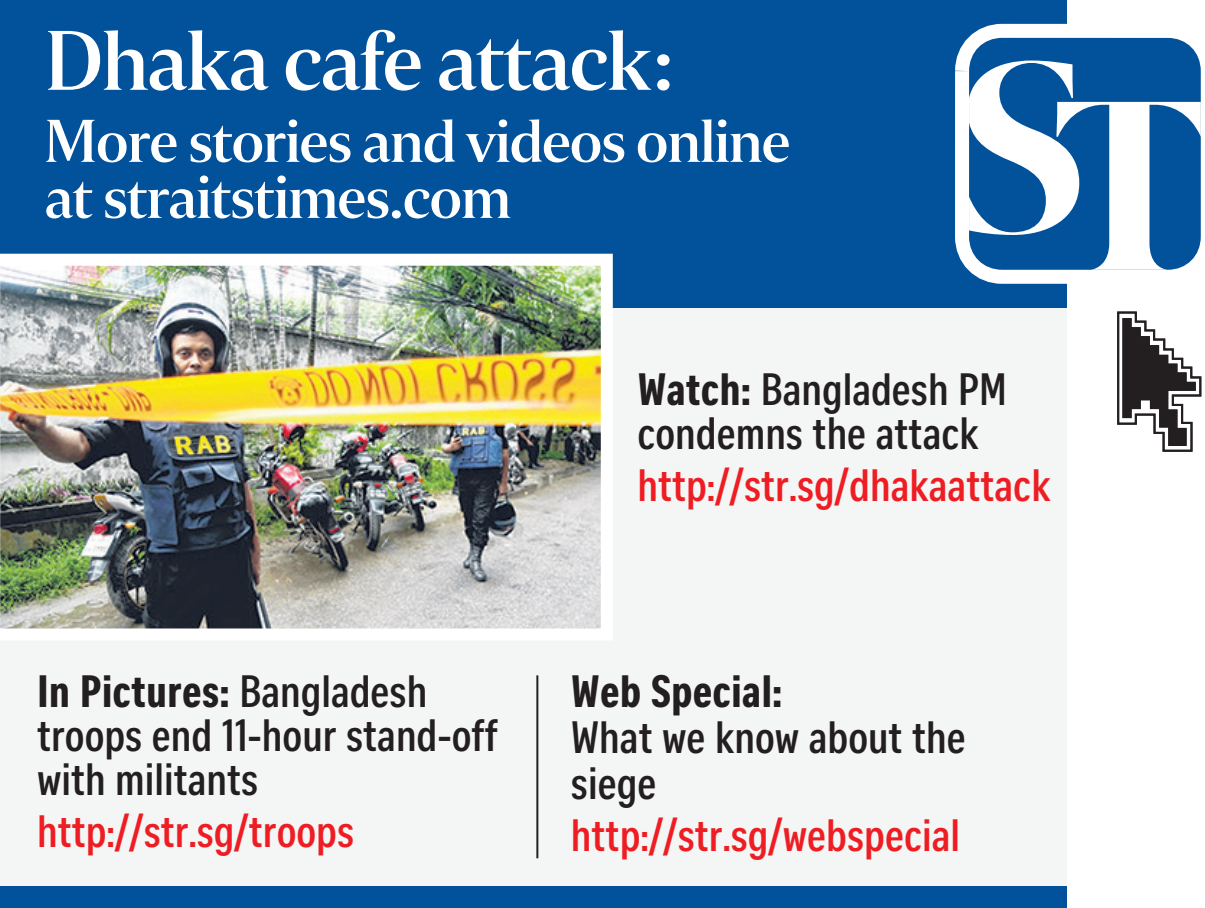
<style>
.page{position:relative;width:1205px;height:908px;background:#fff}
.page>*{position:absolute;margin:0;border:0;box-sizing:border-box;transform-origin:0 0}
.t1{font:84px "Selane ST Thirty";letter-spacing:-.015em;color:#fff}
.t2{font:60px/56px "Selane ST Thirty";letter-spacing:-.015em;color:#fff}
.t3{font:700 44px/44px "Curator Head Cond ST Semi";color:#231f20}
.t4{font:700 44px "Curator Head Cond ST Semi";color:#ee1d23}
.t5{font:44px "Curator Head Cond ST Bold";color:#231f20}
.s1{font-family:"Curator Head Cond ST Semi";font-weight:700}
.s2{font-family:"Curator Head Cond ST Bold";font-weight:400}
</style>
<div class="page">
<div style="left:0;top:285px;width:1066px;height:609px;background:#f3f6f4"></div>
<div style="left:0;top:0;width:1066px;height:307px;background:#01519b"></div>
<svg style="left:1117px;top:311px;width:84px;height:141px"></svg>
<svg style="left:955px;top:10px;width:246px;height:288px"></svg>
<svg style="left:968px;top:38px;width:232px;height:22px;fill:#01519b"></svg>
<svg style="left:968px;top:60px;width:232px;height:210px"></svg>
<div style="left:0;top:886px;width:1066px;height:21px;background:#01519b"></div>
<hr style="left:536px;top:675px;width:2px;height:182px;background:#231f20">
<img style="left:0;top:253px;width:612px;height:387px">
<h1 class="t1" style="left:45px;top:12px;width:633px">Dhaka cafe attack:</h1>
<h2 class="t2" style="left:45px;top:113px;width:747px">More stories and videos online at straitstimes.com</h2>
<p class="t5" style="left:37px;top:667px;width:392px">In Pictures: <span class="s1">Bangladesh</span></p>
<p class="t3" style="left:37px;top:713px;width:462px">troops end 11-hour stand-off with militants</p>
<p class="t4" style="left:37px;top:807px;width:318px">http://str.sg/troops</p>
<p class="t3" style="left:637px;top:368px;width:371px"><span class="s2">Watch:</span> Bangladesh PM condemns the attack</p>
<p class="t4" style="left:637px;top:461px;width:415px">http://str.sg/dhakaattack</p>
<p class="t5" style="left:571px;top:667px;width:213px">Web Special:</p>
<p class="t3" style="left:571px;top:714px;width:396px;line-height:46px">What we know about the siege</p>
<p class="t4" style="left:571px;top:811px;width:390px">http://str.sg/webspecial</p>
</div>
